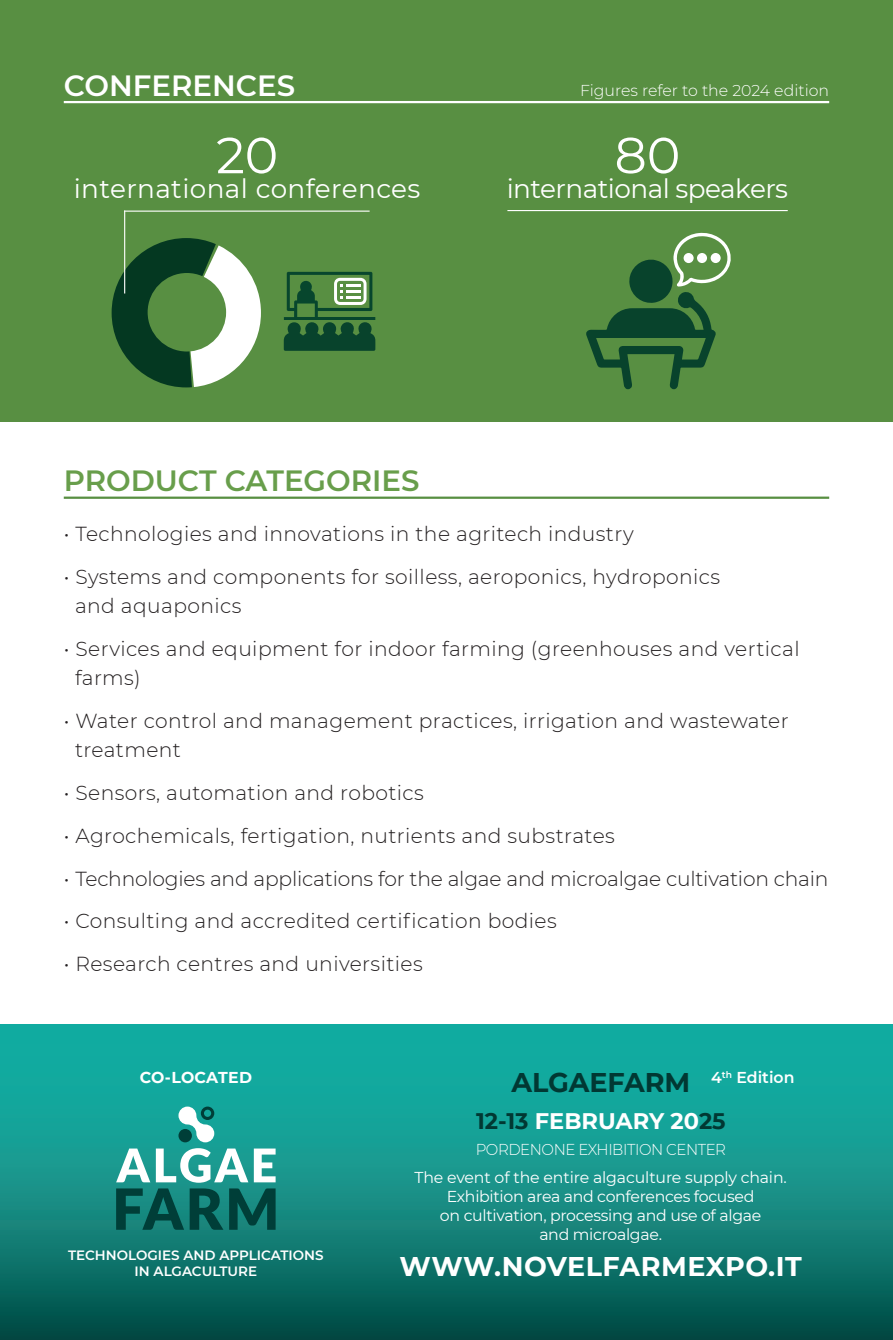
<style>
.page{position:relative;width:893px;height:1340px;background:#fff}
.page>*{position:absolute;margin:0;border:0;box-sizing:border-box;transform-origin:0 0}
.t1{font:50.62px "Montserrat";color:#fff}
.t2{font:600 29.25px "Montserrat";color:#689e4b}
.t3{font:600 29.25px "Montserrat";color:#fff}
.t4{font:700 27px "Montserrat";letter-spacing:.02em;color:#fff}
.t5{font:700 27px "Montserrat";color:#013833}
.t6{font:26.32px "Montserrat";color:#fff}
.t7{font:26.32px "Montserrat";letter-spacing:-.02em;color:#fff}
.t8{font:700 22.5px "Montserrat";color:#fff}
.t9{font:300 20.25px/29.2px "Montserrat";letter-spacing:.02em;color:#231f20}
.t10{font:300 20.25px "Montserrat";letter-spacing:-.01em;color:#231f20}
.t11{font:15.75px/18.9px "Montserrat";letter-spacing:-.02em;color:#fff;text-align:center}
.t12{font:300 15.75px "Montserrat";color:#fff}
.t13{font:300 15.75px "Montserrat";letter-spacing:-.03em;color:#fff;scale:.95 1}
.t14{font:700 15.75px "Montserrat";letter-spacing:.01em;color:#fff}
.t15{font:600 15.75px "Montserrat";color:#fff}
.t16{font:600 13.5px/16.2px "Montserrat";color:#fff;text-align:center}
.s1{color:#013833}
</style>
<div class="page">
<div style="left:0;top:0;width:893px;height:421px;background:#588f42"></div>
<hr style="left:64px;top:101px;width:765px;height:2px;background:#fff">
<hr style="left:64px;top:496px;width:765px;height:3px;background:#588f42">
<svg style="left:112px;top:238px;width:149px;height:149px"></svg>
<hr style="left:124px;top:210px;width:1px;height:83px;background:#fff">
<hr style="left:124px;top:210px;width:246px;height:2px;background:#fff">
<hr style="left:507px;top:210px;width:281px;height:1px;background:#fff">
<svg style="left:586px;top:232px;width:145px;height:157px"></svg>
<svg style="left:284px;top:272px;width:91px;height:79px"></svg>
<svg style="left:0;top:1024px;width:893px;height:315px;background:#108a81"></svg>
<svg style="left:178px;top:1106px;width:36px;height:36px"></svg>
<svg style="left:116px;top:1188px;width:68px;height:41px;background:#0c645c"></svg>
<svg style="left:190px;top:1188px;width:33px;height:41px"></svg>
<svg style="left:229px;top:1188px;width:47px;height:41px;background:#0a5c55"></svg>
<svg style="left:116px;top:1148px;width:34px;height:34px"></svg>
<svg style="left:156px;top:1148px;width:92px;height:34px"></svg>
<svg style="left:254px;top:1148px;width:22px;height:34px"></svg>
<h2 class="t3" style="left:64px;top:65px;width:233px">CONFERENCES</h2>
<h1 class="t1" style="left:216px;top:120px;width:64px">20</h1>
<p class="t6" style="left:74px;top:170px;width:348px">international conferences</p>
<p class="t12" style="left:580px;top:79px;width:251px">Figures refer to the 2024 edition</p>
<h1 class="t1" style="left:614px;top:120px;width:67px">80</h1>
<p class="t7" style="left:507px;top:170px;width:283px">international speakers</p>
<h2 class="t2" style="left:64px;top:460px;width:357px">PRODUCT CATEGORIES</h2>
<p class="t9" style="left:64px;top:519px;width:571px">• Technologies and innovations in the agritech industry</p>
<p class="t9" style="left:75px;top:561px;width:647px;text-indent:-11px">• Systems and components for soilless, aeroponics, hydroponics and aquaponics</p>
<p class="t9" style="left:75px;top:633px;width:726px;text-indent:-11px">• Services and equipment for indoor farming (greenhouses and vertical farms)</p>
<p class="t9" style="left:75px;top:705px;width:715px;text-indent:-11px">• Water control and management practices, irrigation and wastewater treatment</p>
<p class="t9" style="left:64px;top:777px;width:362px">• Sensors, automation and robotics</p>
<p class="t9" style="left:64px;top:820px;width:553px">• Agrochemicals, fertigation, nutrients and substrates</p>
<p class="t10" style="left:64px;top:864px;width:766px">• Technologies and applications for the algae and microalgae cultivation chain</p>
<p class="t9" style="left:64px;top:906px;width:494px">• Consulting and accredited certification bodies</p>
<p class="t9" style="left:64px;top:948px;width:360px">• Research centres and universities</p>
<p class="t14" style="left:140px;top:1066px;width:114px">CO-LOCATED</p>
<p class="t16" style="left:68px;top:1246px;width:257px">TECHNOLOGIES AND APPLICATIONS<br>IN ALGACULTURE</p>
<p class="t15" style="left:711px;top:1066px;width:85px">4<sup>th</sup> Edition</p>
<h3 class="t5" style="left:511px;top:1063px;width:181px">ALGAEFARM</h3>
<p class="t8" style="left:476px;top:1105px;width:251px"><span class="s1">12-13</span> FEBRUARY 20<span class="s1">25</span></p>
<p class="t13" style="left:476px;top:1139px;width:265px">PORDENONE EXHIBITION CENTER</p>
<p class="t11" style="left:414px;top:1167px;width:374px">The event of the entire algaculture supply chain.<br>Exhibition area and conferences focused<br>on cultivation, processing and use of algae<br>and microalgae.</p>
<h3 class="t4" style="left:399px;top:1247px;width:404px">WWW.NOVELFARMEXPO.IT</h3>
</div>
